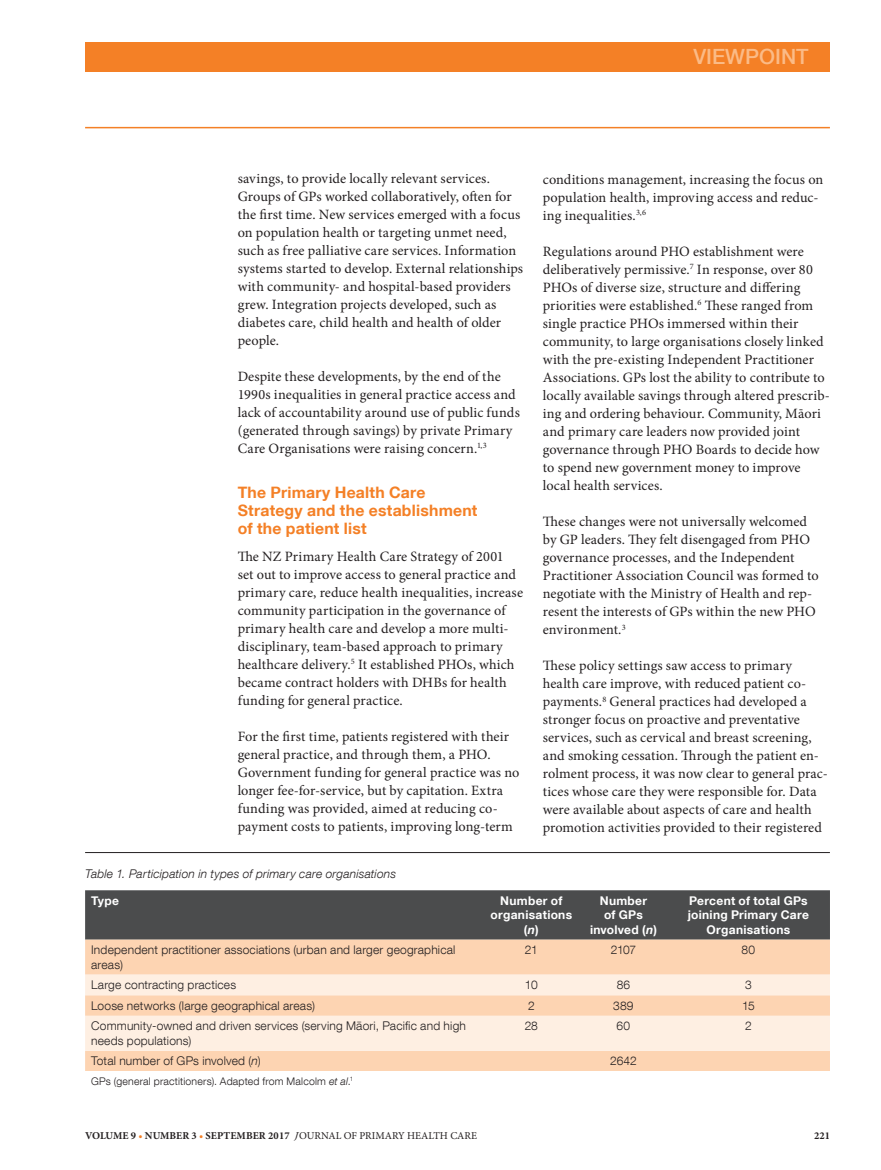
<style>
.page{position:relative;width:881px;height:1170px;background:#fff}
.page>*{position:absolute;margin:0;border:0;box-sizing:border-box;transform-origin:0 0}
.t1{font:500 21px "Helvetica Neue LT Com";color:#fbbb87}
.t2{font:700 15.75px/18px "Helvetica Neue LT Com";letter-spacing:.015em;color:#f48026}
.t3{font:14.25px/18px "Minion Pro";color:#231f20}
.t4{font:300 12px/14.4px "Helvetica Neue LT Com";letter-spacing:.015em;color:#231f20}
.t5{font:700 12px/14.4px "Helvetica Neue LT Com";letter-spacing:.025em;color:#fff;text-align:center}
.t6{font:italic 300 12px "Helvetica Neue LT Com";letter-spacing:.015em;color:#231f20}
.t7{font:300 10.5px "Helvetica Neue LT Com";letter-spacing:.02em;color:#231f20}
.t8{font:10.5px "Minion Pro";letter-spacing:-.005em;color:#231f20}
.t9{font:700 10.5px "Minion Pro";color:#231f20}
.s1{font-style:italic}
.s2{color:#f48026}
.s3{font-weight:700}
</style>
<div class="page">
<div style="left:85px;top:43px;width:744px;height:29px;background:#f48026"></div>
<hr style="left:85px;top:127px;width:744px;height:1px;background:#f48026">
<hr style="left:85px;top:852px;width:744px;height:1px;background:#231f20">
<div style="left:85px;top:890px;width:744px;height:49px;background:#4b4c4d"></div>
<div style="left:85px;top:939px;width:744px;height:132px;background:#fdd4b2"></div>
<svg style="left:85px;top:974px;width:744px;height:76px;background:#fde7d5"></svg>
<h1 class="t1" style="left:693px;top:44px;width:117px">VIEWPOINT</h1>
<p class="t3" style="left:237px;top:169px;width:287px">savings, to provide locally relevant services.<br>Groups of GPs worked collaboratively, often for the first time. New services emerged with a focus on population health or targeting unmet need, such as free palliative care services. Information systems started to develop. External relationships with community- and hospital-based providers grew. Integration projects developed, such as diabetes care, child health and health of older people.</p>
<p class="t3" style="left:237px;top:367px;width:284px">Despite these developments, by the end of the 1990s inequalities in general practice access and lack of accountability around use of public funds (generated through savings) by private Primary Care Organisations were raising concern.<sup>1,3</sup></p>
<p class="t2" style="left:237px;top:482px;width:241px">The Primary Health Care<br>Strategy and the establishment of the patient list</p>
<p class="t3" style="left:237px;top:547px;width:287px">The NZ Primary Health Care Strategy of 2001<br>set out to improve access to general practice and primary care, reduce health inequalities, increase community participation in the governance of primary health care and develop a more multi&shy;disciplinary, team-based approach to primary healthcare delivery.<sup>5</sup> It established PHOs, which became contract holders with DHBs for health funding for general practice.</p>
<p class="t3" style="left:237px;top:727px;width:283px">For the first time, patients registered with their general practice, and through them, a PHO.<br>Government funding for general practice was no longer fee-for-service, but by capitation. Extra funding was provided, aimed at reducing co&shy;payment costs to patients, improving long-term</p>
<p class="t3" style="left:542px;top:170px;width:282px">conditions management, increasing the focus on population health, improving access and reduc&shy;ing inequalities.<sup>3,6</sup></p>
<p class="t3" style="left:542px;top:242px;width:288px">Regulations around PHO establishment were deliberatively permissive.<sup>7</sup> In response, over 80<br>PHOs of diverse size, structure and differing priorities were established.<sup>6</sup> These ranged from single practice PHOs immersed within their community, to large organisations closely linked with the pre-existing Independent Practitioner Associations. GPs lost the ability to contribute to locally available savings through altered prescrib&shy;ing and ordering behaviour. Community, Māori and primary care leaders now provided joint governance through PHO Boards to decide how to spend new government money to improve local health services.</p>
<p class="t3" style="left:542px;top:512px;width:277px">These changes were not universally welcomed by GP leaders. They felt disengaged from PHO governance processes, and the Independent Practitioner Association Council was formed to negotiate with the Ministry of Health and rep&shy;resent the interests of GPs within the new PHO environment.<sup>3</sup></p>
<p class="t3" style="left:542px;top:656px;width:286px">These policy settings saw access to primary health care improve, with reduced patient co&shy;payments.<sup>8</sup> General practices had developed a stronger focus on proactive and preventative services, such as cervical and breast screening, and smoking cessation. Through the patient en&shy;rolment process, it was now clear to general prac&shy;tices whose care they were responsible for. Data were available about aspects of care and health promotion activities provided to their registered</p>
<p class="t6" style="left:85px;top:866px;width:312px">Table 1. Participation in types of primary care organisations</p>
<p class="t5" style="left:91px;top:892px;width:29px">Type</p>
<p class="t5" style="left:490px;top:892px;width:83px">Number of organisations (<span class="s1">n</span>)</p>
<p class="t5" style="left:589px;top:892px;width:68px">Number<br>of GPs involved (<span class="s1">n</span>)</p>
<p class="t5" style="left:687px;top:892px;width:123px">Percent of total GPs joining Primary Care<br>Organisations</p>
<p class="t4" style="left:91px;top:942px;width:366px">Independent practitioner associations (urban and larger geographical areas)</p>
<p class="t4" style="left:524px;top:942px;width:15px">21</p>
<p class="t4" style="left:610px;top:942px;width:27px">2107</p>
<p class="t4" style="left:741px;top:942px;width:15px">80</p>
<p class="t4" style="left:91px;top:977px;width:146px">Large contracting practices</p>
<p class="t4" style="left:524px;top:977px;width:14px">10</p>
<p class="t4" style="left:616px;top:977px;width:15px">86</p>
<p class="t4" style="left:744px;top:977px;width:8px">3</p>
<p class="t4" style="left:91px;top:998px;width:225px">Loose networks (large geographical areas)</p>
<p class="t4" style="left:528px;top:998px;width:8px">2</p>
<p class="t4" style="left:613px;top:998px;width:22px">389</p>
<p class="t4" style="left:741px;top:998px;width:14px">15</p>
<p class="t4" style="left:91px;top:1018px;width:376px">Community-owned and driven services (serving Māori, Pacific and high needs populations)</p>
<p class="t4" style="left:524px;top:1018px;width:15px">28</p>
<p class="t4" style="left:616px;top:1018px;width:15px">60</p>
<p class="t4" style="left:744px;top:1018px;width:8px">2</p>
<p class="t4" style="left:91px;top:1053px;width:171px">Total number of GPs involved (<span class="s1">n</span>)</p>
<p class="t4" style="left:610px;top:1053px;width:28px">2642</p>
<p class="t7" style="left:91px;top:1074px;width:263px">GPs (general practitioners). Adapted from Malcolm <span class="s1">et al</span>.<sup>1</sup></p>
<p class="t9" style="left:85px;top:1128px;width:154px">VOLUME 9 <span class="s2">•</span> NUMBER 3 <span class="s2">•</span> SEPTEMBER</p>
<p class="t8" style="left:268px;top:1128px;width:105px"><span class="s3">2017</span> <span class="s1">J</span>OURNAL OF PRIMAR</p>
<p class="t8" style="left:398px;top:1128px;width:25px">Y HEALT</p>
<p class="t8" style="left:439px;top:1128px;width:25px">H CARE</p>
<p class="t9" style="left:813px;top:1128px;width:17px">221</p>
</div>
